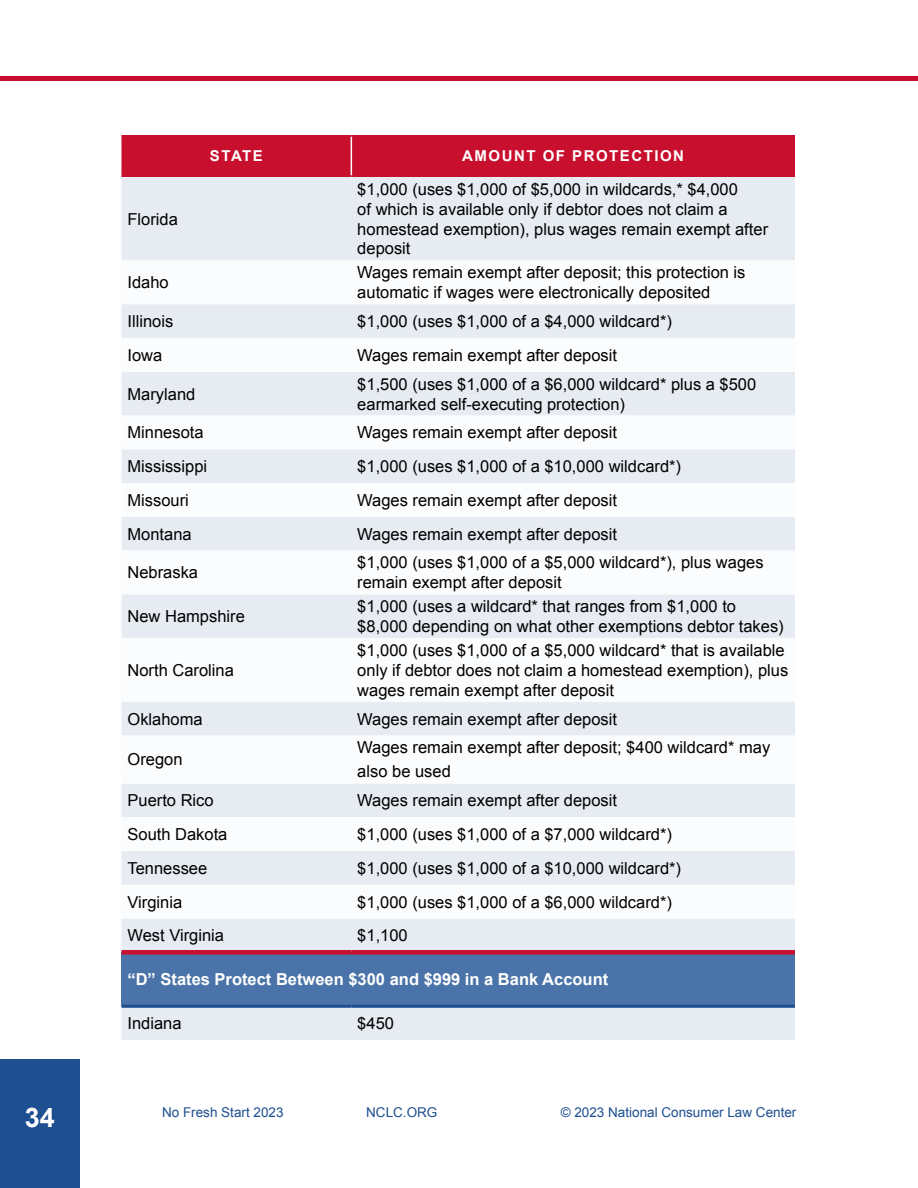
<style>
.page{position:relative;width:918px;height:1188px;background:#fff}
.page>*{position:absolute;margin:0;border:0;box-sizing:border-box;transform-origin:0 0}
.t1{font:700 27px "Arial";color:#fff}
.t2{font:16.5px/19.8px "Arial";color:#000}
.t3{font:700 16.5px "Arial";color:#fff}
.t4{font:700 15px "Arial";letter-spacing:.1em;color:#fff}
.t5{font:13.5px "Arial";color:#1d4f91}
</style>
<div class="page">
<div style="left:122px;top:136px;width:673px;height:40px;background:#c8102e"></div>
<div style="left:122px;top:177px;width:673px;height:863px;background:#e7ebf2"></div>
<svg style="left:122px;top:260px;width:673px;height:659px"></svg>
<div style="left:122px;top:952px;width:673px;height:54px;background:#4a74a9"></div>
<div style="left:122px;top:950px;width:229px;height:5px;background:#c8102e"></div>
<div style="left:351px;top:950px;width:444px;height:5px;background:#c8102e"></div>
<hr style="left:351px;top:136px;width:1px;height:40px;background:#fff">
<hr style="left:122px;top:1005px;width:229px;height:3px;background:#1d4f91">
<hr style="left:351px;top:1005px;width:444px;height:3px;background:#1d4f91">
<hr style="left:122px;top:176px;width:229px;height:1px;background:#c8102e">
<hr style="left:351px;top:176px;width:444px;height:1px;background:#c8102e">
<hr style="left:122px;top:135px;width:229px;height:1px;background:#c8102e">
<hr style="left:351px;top:135px;width:444px;height:1px;background:#c8102e">
<div style="left:0;top:1060px;width:80px;height:128px;background:#1d4f91"></div>
<hr style="left:0;top:77px;width:918px;height:4px;background:#c8102e">
<p class="t2" style="left:128px;top:209px;width:52px">Florida</p>
<p class="t4" style="left:210px;top:146px;width:54px">STATE</p>
<p class="t4" style="left:462px;top:146px;width:223px">AMOUNT OF PROTECTION</p>
<p class="t2" style="left:357px;top:179px;width:412px">$1,000 (uses $1,000 of $5,000 in wildcards,* $4,000<br>of which is available only if debtor does not claim a homestead exemption), plus wages remain exempt after deposit</p>
<p class="t2" style="left:128px;top:273px;width:43px">Idaho</p>
<p class="t2" style="left:357px;top:263px;width:390px">Wages remain exempt after deposit; this protection is automatic if wages were electronically deposited</p>
<p class="t2" style="left:128px;top:312px;width:47px">Illinois</p>
<p class="t2" style="left:357px;top:312px;width:316px">$1,000 (uses $1,000 of a $4,000 wildcard*)</p>
<p class="t2" style="left:128px;top:345px;width:36px">Iowa</p>
<p class="t2" style="left:357px;top:345px;width:261px">Wages remain exempt after deposit</p>
<p class="t2" style="left:128px;top:384px;width:69px">Maryland</p>
<p class="t2" style="left:357px;top:374px;width:400px">$1,500 (uses $1,000 of a $6,000 wildcard* plus a $500 earmarked self-executing protection)</p>
<p class="t2" style="left:128px;top:423px;width:78px">Minnesota</p>
<p class="t2" style="left:357px;top:423px;width:261px">Wages remain exempt after deposit</p>
<p class="t2" style="left:128px;top:457px;width:81px">Mississippi</p>
<p class="t2" style="left:357px;top:457px;width:325px">$1,000 (uses $1,000 of a $10,000 wildcard*)</p>
<p class="t2" style="left:128px;top:490px;width:63px">Missouri</p>
<p class="t2" style="left:357px;top:490px;width:261px">Wages remain exempt after deposit</p>
<p class="t2" style="left:128px;top:524px;width:66px">Montana</p>
<p class="t2" style="left:357px;top:524px;width:261px">Wages remain exempt after deposit</p>
<p class="t2" style="left:128px;top:563px;width:72px">Nebraska</p>
<p class="t2" style="left:357px;top:553px;width:408px">$1,000 (uses $1,000 of a $5,000 wildcard*), plus wages remain exempt after deposit</p>
<p class="t2" style="left:128px;top:607px;width:119px">New Hampshire</p>
<p class="t2" style="left:357px;top:597px;width:428px">$1,000 (uses a wildcard* that ranges from $1,000 to $8,000 depending on what other exemptions debtor takes)</p>
<p class="t2" style="left:128px;top:660px;width:108px">North Carolina</p>
<p class="t2" style="left:357px;top:641px;width:433px">$1,000 (uses $1,000 of a $5,000 wildcard* that is available only if debtor does not claim a homestead exemption), plus wages remain exempt after deposit</p>
<p class="t2" style="left:128px;top:709px;width:77px">Oklahoma</p>
<p class="t2" style="left:357px;top:709px;width:261px">Wages remain exempt after deposit</p>
<p class="t2" style="left:128px;top:750px;width:57px">Oregon</p>
<p class="t2" style="left:357px;top:736px;width:414px;line-height:24px">Wages remain exempt after deposit; $400 wildcard* may also be used</p>
<p class="t2" style="left:128px;top:791px;width:88px">Puerto Rico</p>
<p class="t2" style="left:357px;top:791px;width:261px">Wages remain exempt after deposit</p>
<p class="t2" style="left:128px;top:825px;width:101px">South Dakota</p>
<p class="t2" style="left:357px;top:825px;width:316px">$1,000 (uses $1,000 of a $7,000 wildcard*)</p>
<p class="t2" style="left:128px;top:858px;width:81px">Tennessee</p>
<p class="t2" style="left:357px;top:858px;width:325px">$1,000 (uses $1,000 of a $10,000 wildcard*)</p>
<p class="t2" style="left:128px;top:892px;width:56px">Virginia</p>
<p class="t2" style="left:357px;top:892px;width:316px">$1,000 (uses $1,000 of a $6,000 wildcard*)</p>
<p class="t2" style="left:128px;top:926px;width:98px">West Virginia</p>
<p class="t2" style="left:357px;top:926px;width:52px">$1,100</p>
<p class="t3" style="left:128px;top:969px;width:482px">“D” States Protect Between $300 and $999 in a Bank Account</p>
<p class="t2" style="left:128px;top:1014px;width:56px">Indiana</p>
<p class="t2" style="left:357px;top:1014px;width:38px">$450</p>
<h1 class="t1" style="left:25px;top:1099px;width:32px">34</h1>
<p class="t5" style="left:162px;top:1103px;width:123px">No Fresh Start 2023</p>
<p class="t5" style="left:366px;top:1103px;width:73px">NCLC.ORG</p>
<p class="t5" style="left:561px;top:1103px;width:237px">© 2023 National Consumer Law Center</p>
</div>
